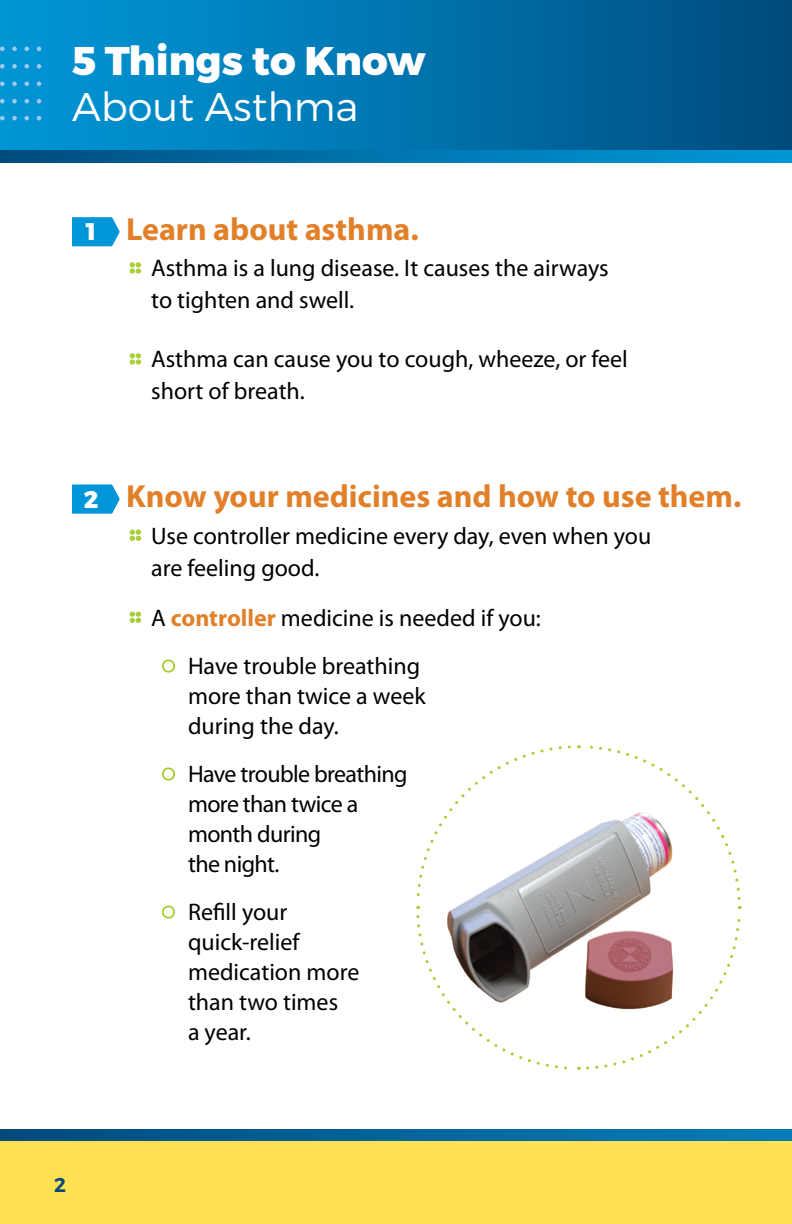
<style>
.page{position:relative;width:792px;height:1224px;background:#fff}
.page>*{position:absolute;margin:0;border:0;box-sizing:border-box;transform-origin:0 0}
.t1{font:800 40px/46px "Montserrat";color:#fff}
.t2{font:700 32px "Myriad Pro";color:#e28029}
.t3{font:24px/30px "Myriad Pro";color:#000}
.t4{font:24px/30px "Myriad Pro";letter-spacing:-.025em;color:#000}
.t5{font:600 20px "Montserrat";color:#004879}
.s1{font-weight:300}
.s2{font-family:"Montserrat";font-weight:800;font-size:24px;color:#fff}
.s3{font-weight:700;color:#e28029}
</style>
<div class="page">
<div style="left:0;top:0;width:792px;height:153px;background:linear-gradient(to right,#0098d9,#004e80)"></div>
<svg style="left:0;top:151px;width:792px;height:11px;background:#0073ad"></svg>
<svg style="left:24px;top:64px;width:5px;height:5px"></svg>
<svg style="left:24px;top:81px;width:5px;height:5px"></svg>
<svg style="left:24px;top:99px;width:5px;height:5px"></svg>
<svg style="left:24px;top:47px;width:5px;height:4px"></svg>
<svg style="left:37px;top:64px;width:4px;height:5px"></svg>
<svg style="left:37px;top:81px;width:4px;height:5px"></svg>
<svg style="left:37px;top:99px;width:4px;height:5px"></svg>
<svg style="left:37px;top:47px;width:4px;height:4px"></svg>
<svg style="left:0;top:64px;width:5px;height:5px"></svg>
<svg style="left:0;top:81px;width:5px;height:5px"></svg>
<svg style="left:0;top:99px;width:5px;height:5px"></svg>
<svg style="left:0;top:47px;width:5px;height:4px"></svg>
<svg style="left:12px;top:64px;width:5px;height:5px"></svg>
<svg style="left:12px;top:81px;width:5px;height:5px"></svg>
<svg style="left:12px;top:99px;width:5px;height:5px"></svg>
<svg style="left:12px;top:47px;width:5px;height:4px"></svg>
<svg style="left:24px;top:116px;width:5px;height:4px"></svg>
<svg style="left:37px;top:116px;width:4px;height:4px"></svg>
<svg style="left:0;top:116px;width:5px;height:4px"></svg>
<svg style="left:12px;top:116px;width:5px;height:4px"></svg>
<div style="left:0;top:1135px;width:792px;height:89px;background:#ffe152"></div>
<svg style="left:0;top:1129px;width:792px;height:12px;background:#00639a"></svg>
<svg style="left:72px;top:217px;width:48px;height:29px"></svg>
<svg style="left:130px;top:262px;width:11px;height:12px"></svg>
<svg style="left:130px;top:353px;width:11px;height:12px"></svg>
<svg style="left:72px;top:484px;width:48px;height:30px"></svg>
<svg style="left:130px;top:530px;width:11px;height:11px"></svg>
<svg style="left:130px;top:612px;width:11px;height:11px"></svg>
<svg style="left:416px;top:745px;width:326px;height:325px"></svg>
<h2 class="t1" style="left:72px;top:38px;width:355px">5 Things to Know<br><span class="s1">About Asthma</span></h2>
<p class="t2" style="left:86px;top:208px;width:334px"><span class="s2">1</span> Learn about asthma.</p>
<p class="t3" style="left:151px;top:252px;width:459px;line-height:32px">Asthma is a lung disease. It causes the airways to tighten and swell.</p>
<p class="t3" style="left:151px;top:343px;width:478px;line-height:32px">Asthma can cause you to cough, wheeze, or feel short of breath.</p>
<p class="t2" style="left:84px;top:476px;width:659px"><span class="s2">2</span> Know your medicines and how to use them.</p>
<p class="t3" style="left:151px;top:519px;width:502px;line-height:32px">Use controller medicine every day, even when you are feeling good.</p>
<p class="t3" style="left:188px;top:593px;width:354px;line-height:48px;text-indent:-37px">A <span class="s3">controller</span> medicine is needed if you:<br>Have trouble breathing</p>
<p class="t3" style="left:188px;top:680px;width:239px">more than twice a week during the day.</p>
<p class="t4" style="left:188px;top:758px;width:221px">Have trouble breathing more than twice a month during<br>the night.</p>
<p class="t3" style="left:188px;top:896px;width:173px">Refill your quick-relief medication more than two times<br>a year.</p>
<p class="t5" style="left:54px;top:1172px;width:13px">2</p>
</div>
